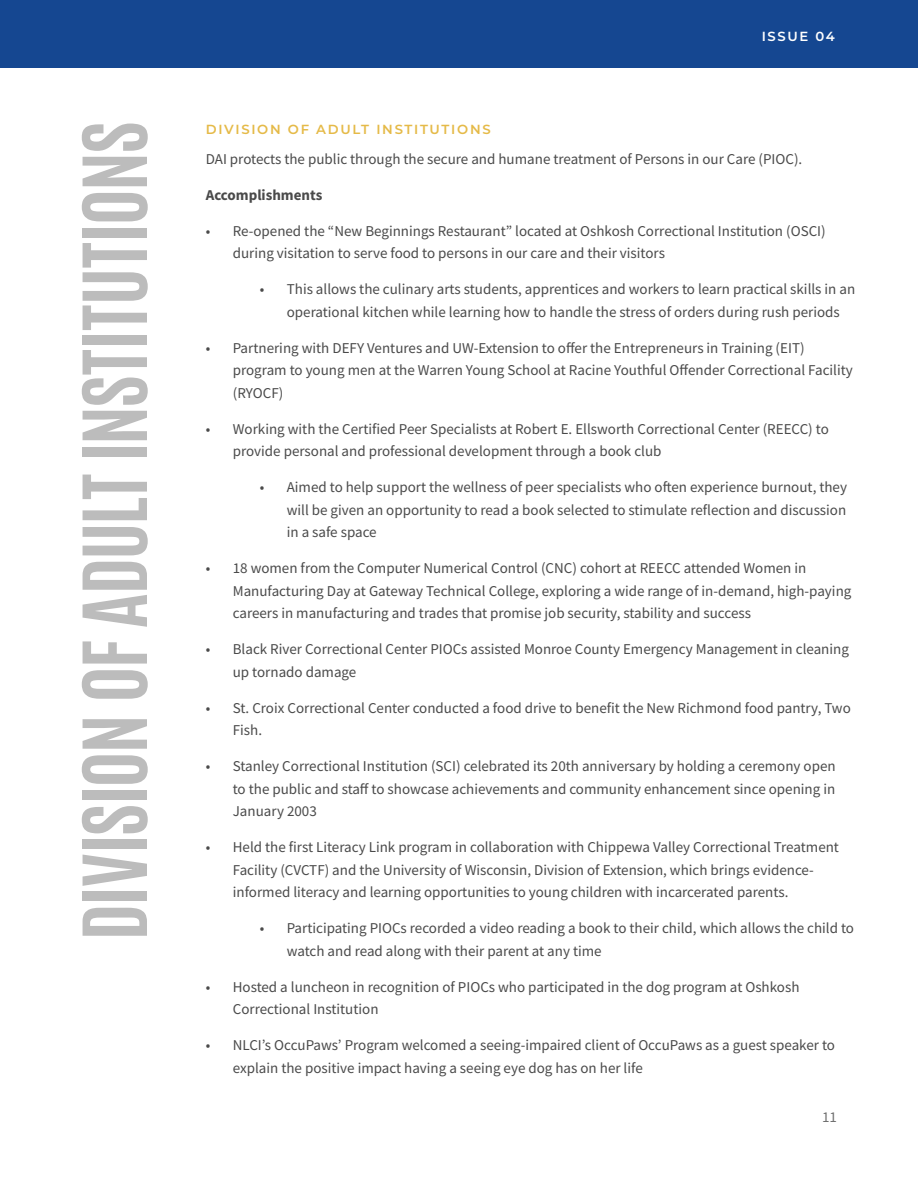
<style>
.page{position:relative;width:918px;height:1188px;background:#fff}
.page>*{position:absolute;margin:0;border:0;box-sizing:border-box;transform-origin:0 0}
.t1{font:700 75px "Antonio";letter-spacing:-.02em;color:#bcbcbc}
.SMALL_BODY_-_DARK{font:15px/22.5px "Source Sans Pro";color:#4a4a4a}
.ACCOMPLISHMENTS_GOAL{font:700 15px "Source Sans Pro";color:#4a4a4a}
.SMALL_BODY_-_DARK-2{font:15px "Source Sans Pro";color:#707070}
.Paragraph_Style_3{font:600 13.2px "Montserrat";letter-spacing:.13em;color:#e5ba48}
.Header_2{font:600 13.2px "Montserrat";letter-spacing:.125em;color:#fff}
</style>
<div class="page">
<div style="left:0;top:0;width:918px;height:68px;background:#154791"></div>
<p class="Header_2" style="left:762px;top:26px;width:75px">ISSUE 04</p>
<p class="t1" style="left:62px;top:941px;width:821px;rotate:-90deg">DIVISION OF ADULT INSTITUTIONS</p>
<p class="Paragraph_Style_3" style="left:206px;top:120px;width:286px">DIVISION OF ADULT INSTITUTIONS</p>
<p class="SMALL_BODY_-_DARK" style="left:206px;top:147px;width:598px">DAI protects the public through the secure and humane treatment of Persons in our Care (PIOC).</p>
<p class="ACCOMPLISHMENTS_GOAL" style="left:206px;top:184px;width:118px">Accomplishments</p>
<p class="SMALL_BODY_-_DARK" style="left:233px;top:219px;width:594px;text-indent:-27px">• Re-opened the “New Beginnings Restaurant” located at Oshkosh Correctional Institution (OSCI) during visitation to serve food to persons in our care and their visitors</p>
<p class="SMALL_BODY_-_DARK" style="left:287px;top:278px;width:570px;text-indent:-27px">• This allows the culinary arts students, apprentices and workers to learn practical skills in an operational kitchen while learning how to handle the stress of orders during rush periods</p>
<p class="SMALL_BODY_-_DARK" style="left:233px;top:336px;width:622px;text-indent:-27px">• Partnering with DEFY Ventures and UW-Extension to offer the Entrepreneurs in Training (EIT) program to young men at the Warren Young School at Racine Youthful Offender Correctional Facility (RYOCF)</p>
<p class="SMALL_BODY_-_DARK" style="left:233px;top:417px;width:598px;text-indent:-27px">• Working with the Certified Peer Specialists at Robert E. Ellsworth Correctional Center (REECC) to provide personal and professional development through a book club</p>
<p class="SMALL_BODY_-_DARK" style="left:287px;top:476px;width:562px;text-align:justify;text-indent:-27px">• Aimed to help support the wellness of peer specialists who often experience burnout, they will be given an opportunity to read a book selected to stimulate reflection and discussion in a safe space</p>
<p class="SMALL_BODY_-_DARK" style="left:233px;top:557px;width:620px;text-indent:-27px">• 18 women from the Computer Numerical Control (CNC) cohort at REECC attended Women in<br>Manufacturing Day at Gateway Technical College, exploring a wide range of in-demand, high-paying careers in manufacturing and trades that promise job security, stability and success</p>
<p class="SMALL_BODY_-_DARK" style="left:233px;top:638px;width:618px;text-indent:-27px">• Black River Correctional Center PIOCs assisted Monroe County Emergency Management in cleaning up tornado damage</p>
<p class="SMALL_BODY_-_DARK" style="left:233px;top:696px;width:620px;text-indent:-27px">• St. Croix Correctional Center conducted a food drive to benefit the New Richmond food pantry, Two<br>Fish.</p>
<p class="SMALL_BODY_-_DARK" style="left:233px;top:755px;width:604px;text-align:justify;text-indent:-27px">• Stanley Correctional Institution (SCI) celebrated its 20th anniversary by holding a ceremony open to the public and staff to showcase achievements and community enhancement since opening in January 2003</p>
<p class="SMALL_BODY_-_DARK" style="left:233px;top:836px;width:608px;text-indent:-27px">• Held the first Literacy Link program in collaboration with Chippewa Valley Correctional Treatment<br>Facility (CVCTF) and the University of Wisconsin, Division of Extension, which brings evidence&shy;informed literacy and learning opportunities to young children with incarcerated parents.</p>
<p class="SMALL_BODY_-_DARK" style="left:287px;top:917px;width:569px;text-indent:-27px">• Participating PIOCs recorded a video reading a book to their child, which allows the child to watch and read along with their parent at any time</p>
<p class="SMALL_BODY_-_DARK" style="left:233px;top:975px;width:568px;text-indent:-27px">• Hosted a luncheon in recognition of PIOCs who participated in the dog program at Oshkosh<br>Correctional Institution</p>
<p class="SMALL_BODY_-_DARK" style="left:233px;top:1034px;width:604px;text-indent:-27px">• NLCI’s OccuPaws’ Program welcomed a seeing-impaired client of OccuPaws as a guest speaker to explain the positive impact having a seeing eye dog has on her life</p>
<p class="SMALL_BODY_-_DARK-2" style="left:822px;top:1108px;width:16px">11</p>
</div>
